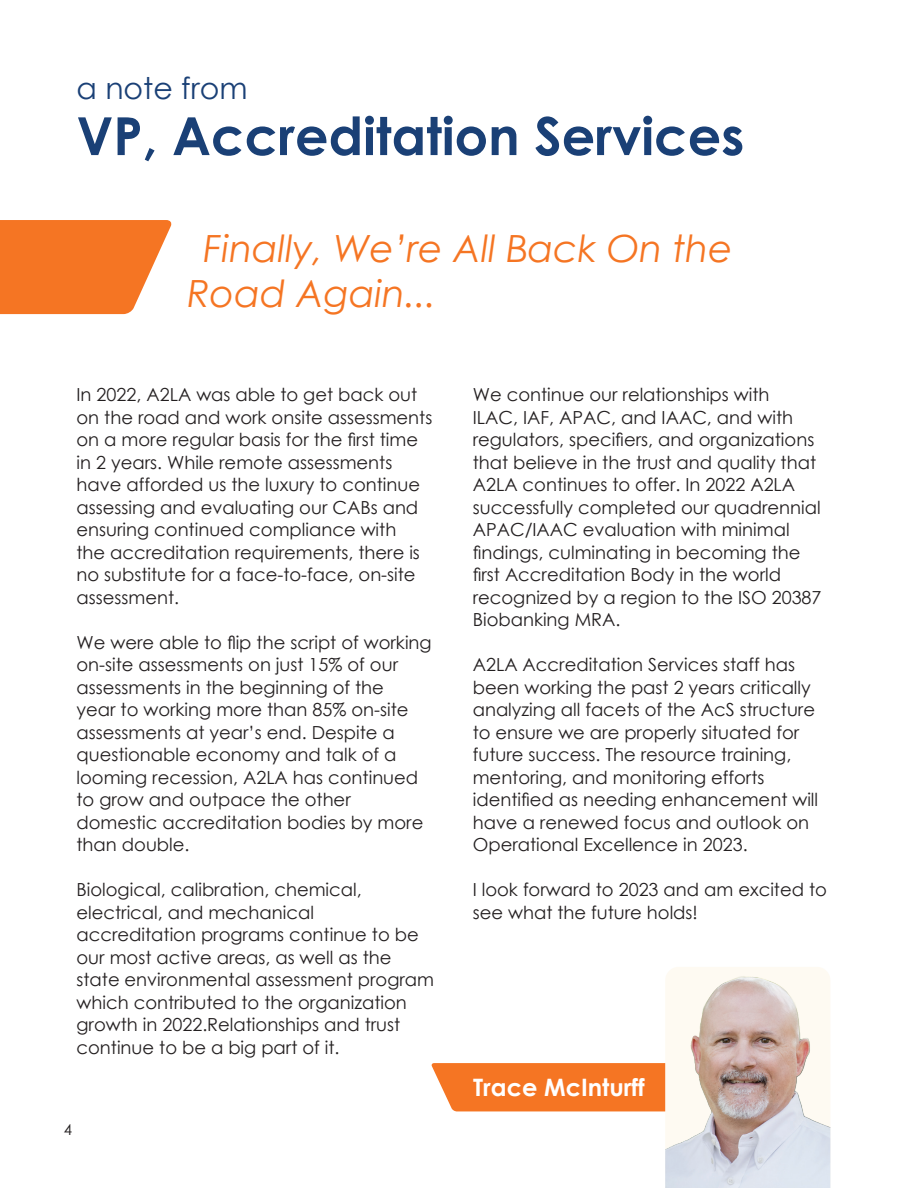
<style>
.page{position:relative;width:918px;height:1188px;background:#fff}
.page>*{position:absolute;margin:0;border:0;box-sizing:border-box;transform-origin:0 0}
.Title_7{font:700 52.5px "Century Gothic";color:#1a4076}
.Sub_Header_1{font:italic 37.5px/45px "Century Gothic";color:#f57523}
.Title_3{font:30px "Century Gothic";color:#1a4076}
.Title_3-2{font:700 24px "Century Gothic";color:#fff}
.Body_Text{font:18px/22.5px "Century Gothic";color:#231f20}
.Body_Text-2{font:15px "Century Gothic";color:#231f20}
</style>
<div class="page">
<svg style="left:431px;top:1063px;width:234px;height:49px;background:#f57d30"></svg>
<img style="left:665px;top:967px;width:165px;height:221px">
<svg style="left:0;top:220px;width:172px;height:94px;background:#f6833a"></svg>
<p class="Title_3" style="left:77px;top:67px;width:172px">a note from</p>
<p class="Title_7" style="left:77px;top:96px;width:669px">VP, Accreditation Services</p>
<p class="Sub_Header_1" style="left:187px;top:226px;width:547px;text-indent:17px">Finally, We’re All Back On the<br>Road Again...</p>
<p class="Body_Text" style="left:77px;top:383px;width:357px">In 2022, A2LA was able to get back out on the road and work onsite assessments on a more regular basis for the first time in 2 years. While remote assessments have afforded us the luxury to continue assessing and evaluating our CABs and ensuring continued compliance with<br>the accreditation requirements, there is no substitute for a face-to-face, on-site assessment.</p>
<p class="Body_Text" style="left:77px;top:631px;width:357px">We were able to flip the script of working on-site assessments on just 15% of our assessments in the beginning of the<br>year to working more than 85% on-site assessments at year’s end. Despite a questionable economy and talk of a looming recession, A2LA has continued to grow and outpace the other domestic accreditation bodies by more than double.</p>
<p class="Body_Text" style="left:77px;top:878px;width:359px">Biological, calibration, chemical, electrical, and mechanical accreditation programs continue to be our most active areas, as well as the state environmental assessment program which contributed to the organization growth in 2022.Relationships and trust continue to be a big part of it.</p>
<p class="Body_Text-2" style="left:64px;top:1120px;width:10px">4</p>
<p class="Body_Text" style="left:473px;top:383px;width:350px">We continue our relationships with<br>ILAC, IAF, APAC, and IAAC, and with regulators, specifiers, and organizations that believe in the trust and quality that A2LA continues to offer. In 2022 A2LA successfully completed our quadrennial APAC/IAAC evaluation with minimal findings, culminating in becoming the first Accreditation Body in the world recognized by a region to the ISO 20387<br>Biobanking MRA.</p>
<p class="Body_Text" style="left:473px;top:653px;width:347px">A2LA Accreditation Services staff has been working the past 2 years critically analyzing all facets of the AcS structure to ensure we are properly situated for future success. The resource training, mentoring, and monitoring efforts identified as needing enhancement will have a renewed focus and outlook on Operational Excellence in 2023.</p>
<p class="Body_Text" style="left:473px;top:878px;width:356px">I look forward to 2023 and am excited to see what the future holds!</p>
<p class="Title_3-2" style="left:473px;top:1069px;width:173px">Trace McInturff</p>
</div>
